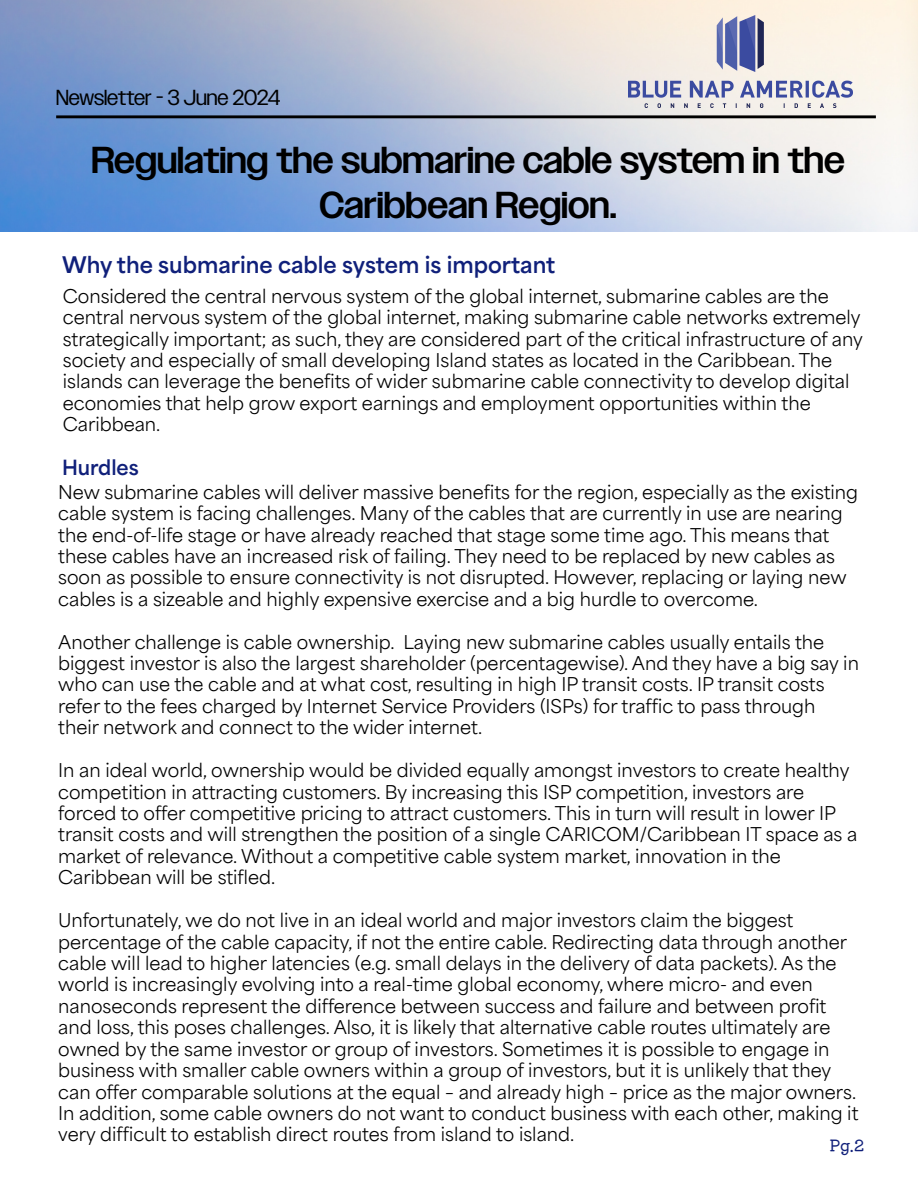
<style>
.page{position:relative;width:918px;height:1188px;background:#fff}
.page>*{position:absolute;margin:0;border:0;box-sizing:border-box;transform-origin:0 0}
.t1{font:500 37.5px/45px "Owners";color:#000;text-align:center}
.t2{font:21.75px "Owners";color:#000}
.t3{font:700 21.45px "Area Normal";color:#10207a}
.t4{font:700 19.65px "Area Normal";color:#10207a}
.t5{font:17.85px/21.5px "Area Normal";color:#000}
.t6{font:15.75px "Mamelon 5 Hi Regular";color:#10207a}
</style>
<div class="page">
<img style="left:0;top:0;width:918px;height:232px">
<hr style="left:56px;top:115px;width:820px;height:3px;background:#000">
<img style="left:629px;top:15px;width:224px;height:92px">
<p class="t2" style="left:56px;top:85px;width:226px">Newsletter - 3 June 2024</p>
<h1 class="t1" style="left:91px;top:138px;width:755px">Regulating the submarine cable system in the<br>Caribbean Region.</h1>
<p class="t3" style="left:62px;top:245px;width:495px">Why the submarine cable system is important</p>
<p class="t5" style="left:63px;top:283px;width:802px">Considered the central nervous system of the global internet, submarine cables are the central nervous system of the global internet, making submarine cable networks extremely strategically important; as such, they are considered part of the critical infrastructure of any society and especially of small developing Island states as located in the Caribbean. The islands can leverage the benefits of wider submarine cable connectivity to develop digital economies that help grow export earnings and employment opportunities within the Caribbean.</p>
<p class="t4" style="left:62px;top:450px;width:78px">Hurdles</p>
<p class="t5" style="left:58px;top:479px;width:801px">New submarine cables will deliver massive benefits for the region, especially as the existing cable system is facing challenges. Many of the cables that are currently in use are nearing the end-of-life stage or have already reached that stage some time ago. This means that these cables have an increased risk of failing. They need to be replaced by new cables as soon as possible to ensure connectivity is not disrupted. However, replacing or laying new cables is a sizeable and highly expensive exercise and a big hurdle to overcome.</p>
<p class="t5" style="left:58px;top:629px;width:802px">Another challenge is cable ownership. Laying new submarine cables usually entails the biggest investor is also the largest shareholder (percentagewise). And they have a big say in who can use the cable and at what cost, resulting in high IP transit costs. IP transit costs refer to the fees charged by Internet Service Providers (ISPs) for traffic to pass through their network and connect to the wider internet.</p>
<p class="t5" style="left:58px;top:757px;width:801px">In an ideal world, ownership would be divided equally amongst investors to create healthy competition in attracting customers. By increasing this ISP competition, investors are forced to offer competitive pricing to attract customers. This in turn will result in lower IP transit costs and will strengthen the position of a single CARICOM/Caribbean IT space as a market of relevance. Without a competitive cable system market, innovation in the Caribbean will be stifled.</p>
<p class="t5" style="left:58px;top:907px;width:802px">Unfortunately, we do not live in an ideal world and major investors claim the biggest percentage of the cable capacity, if not the entire cable. Redirecting data through another cable will lead to higher latencies (e.g. small delays in the delivery of data packets). As the world is increasingly evolving into a real-time global economy, where micro- and even nanoseconds represent the difference between success and failure and between profit and loss, this poses challenges. Also, it is likely that alternative cable routes ultimately are owned by the same investor or group of investors. Sometimes it is possible to engage in business with smaller cable owners within a group of investors, but it is unlikely that they can offer comparable solutions at the equal – and already high – price as the major owners.<br>In addition, some cable owners do not want to conduct business with each other, making it very difficult to establish direct routes from island to island.</p>
<p class="t6" style="left:829px;top:1136px;width:37px">Pg.2</p>
</div>
